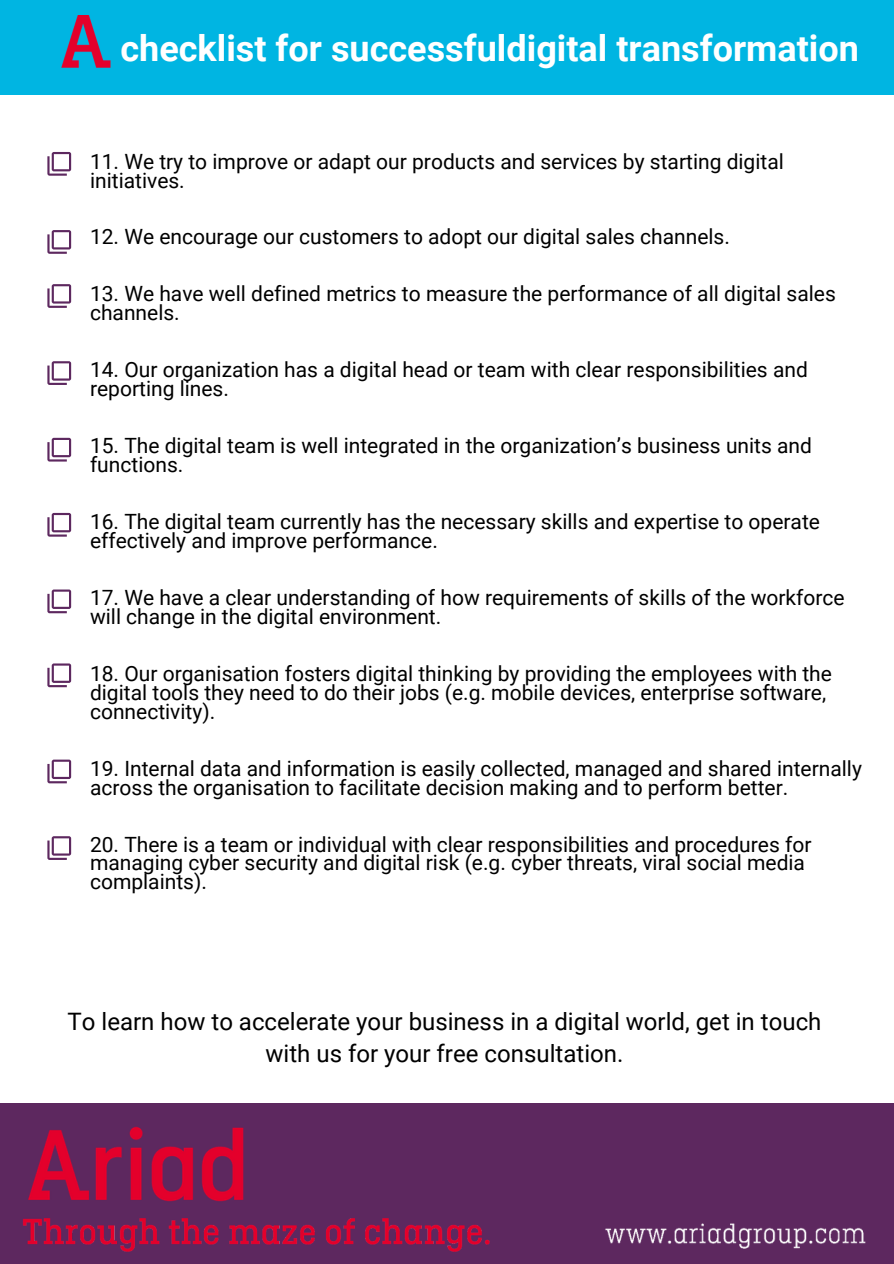
<style>
.page{position:relative;width:894px;height:1264px;background:#fff}
.page>*{position:absolute;margin:0;border:0;box-sizing:border-box;transform-origin:0 0}
.t1{font:700 36px "Roboto";color:#fff}
.t2{font:24px/32.7px "Roboto";color:#000;text-align:center}
.t3{font:21px/18.9px "Roboto";color:#000}
</style>
<div class="page">
<div style="left:0;top:1102px;width:893px;height:161px;background:#5d285f"></div>
<img style="left:22px;top:1218px;width:468px;height:34px">
<img style="left:28px;top:1126px;width:216px;height:76px">
<div style="left:0;top:0;width:893px;height:95px;background:#00b5e2"></div>
<img style="left:61px;top:15px;width:50px;height:53px">
<img style="left:605px;top:1223px;width:261px;height:26px">
<svg style="left:47px;top:152px;width:24px;height:24px"></svg>
<svg style="left:47px;top:230px;width:24px;height:24px"></svg>
<svg style="left:47px;top:284px;width:24px;height:24px"></svg>
<svg style="left:47px;top:361px;width:24px;height:24px"></svg>
<svg style="left:47px;top:438px;width:24px;height:23px"></svg>
<svg style="left:47px;top:513px;width:24px;height:23px"></svg>
<svg style="left:47px;top:589px;width:24px;height:24px"></svg>
<svg style="left:47px;top:663px;width:24px;height:24px"></svg>
<svg style="left:47px;top:759px;width:24px;height:24px"></svg>
<svg style="left:47px;top:836px;width:24px;height:24px"></svg>
<h1 class="t1" style="left:120px;top:28px;width:739px">checklist for successfuldigital transformation</h1>
<p class="t3" style="left:90px;top:152px;width:695px">11. We try to improve or adapt our products and services by starting digital initiatives.</p>
<p class="t3" style="left:90px;top:228px;width:641px">12. We encourage our customers to adopt our digital sales channels.</p>
<p class="t3" style="left:90px;top:285px;width:747px">13. We have well defined metrics to measure the performance of all digital sales channels.</p>
<p class="t3" style="left:90px;top:360px;width:719px">14. Our organization has a digital head or team with clear responsibilities and reporting lines.</p>
<p class="t3" style="left:90px;top:436px;width:723px">15. The digital team is well integrated in the organization’s business units and functions.</p>
<p class="t3" style="left:90px;top:512px;width:731px">16. The digital team currently has the necessary skills and expertise to operate effectively and improve performance.</p>
<p class="t3" style="left:90px;top:588px;width:756px">17. We have a clear understanding of how requirements of skills of the workforce will change in the digital environment.</p>
<p class="t3" style="left:90px;top:664px;width:743px">18. Our organisation fosters digital thinking by providing the employees with the digital tools they need to do their jobs (e.g. mobile devices, enterprise software, connectivity).</p>
<p class="t3" style="left:90px;top:759px;width:773px">19. Internal data and information is easily collected, managed and shared internally across the organisation to facilitate decision making and to perform better.</p>
<p class="t3" style="left:90px;top:834px;width:722px">20. There is a team or individual with clear responsibilities and procedures for managing cyber security and digital risk (e.g. cyber threats, viral social media complaints).</p>
<p class="t2" style="left:67px;top:1004px;width:755px">To learn how to accelerate your business in a digital world, get in touch with us for your free consultation.</p>
</div>
